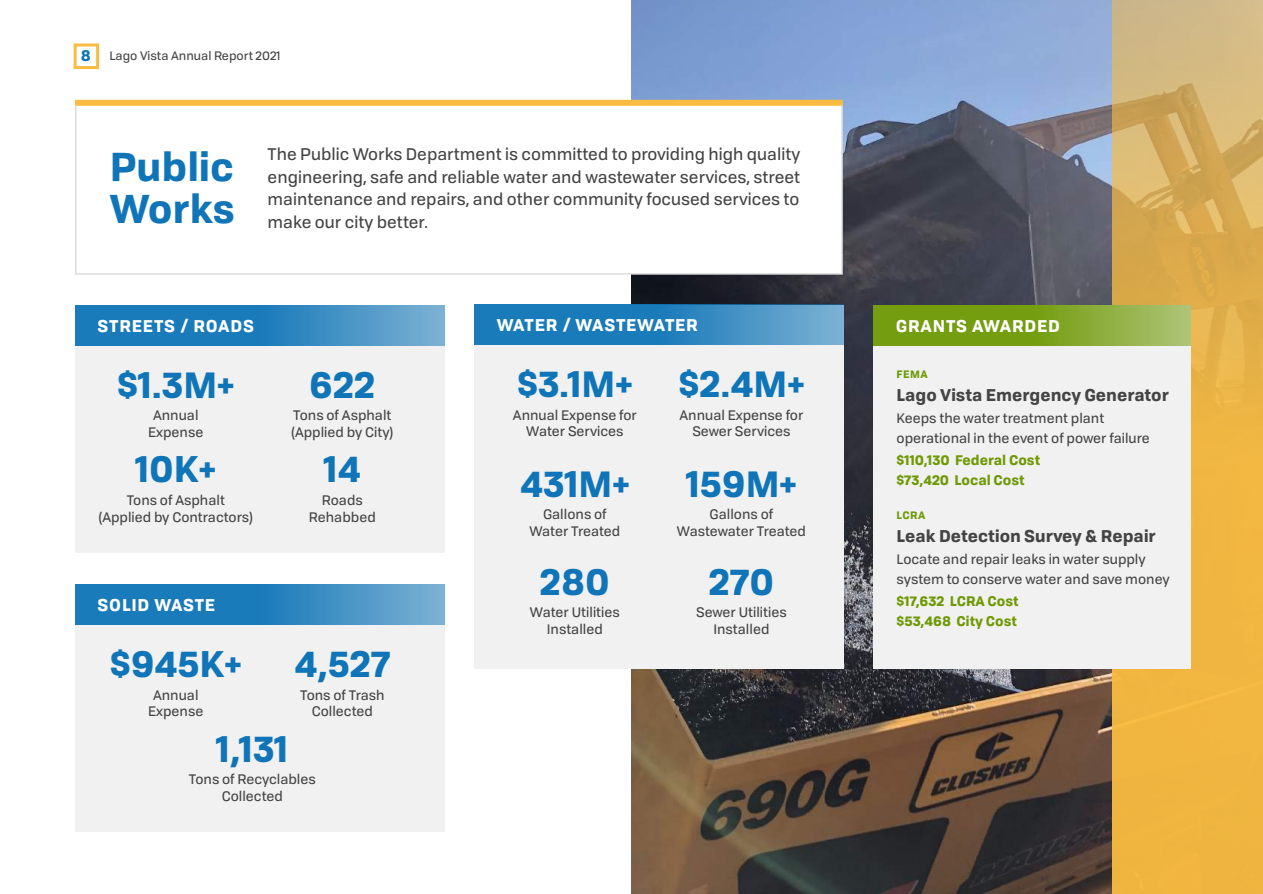
<style>
.page{position:relative;width:1263px;height:894px;background:#fff}
.page>*{position:absolute;margin:0;border:0;box-sizing:border-box;transform-origin:0 0}
.t1{font:700 39px/42px "Tofino";color:#0f75b8}
.t2{font:700 36px "Tofino";color:#0f75b8}
.t3{font:16.5px/22.5px "Tofino";color:#444;text-align:justify}
.t4{font:700 16.5px "Tofino";color:#444}
.t5{font:700 16.5px "Tofino";letter-spacing:.05em;color:#fff}
.t6{font:13.5px/16.5px "Tofino";color:#444;text-align:center}
.t7{font:700 13.5px/19.5px "Tofino";color:#6e9904}
.t8{font:12px "Tofino";color:#444}
.t9{font:700 10.5px "Tofino";letter-spacing:.05em;color:#6e9904}
.s1{font-weight:700;font-size:15px;color:#0f75b8}
</style>
<div class="page">
<div style="left:74px;top:43px;width:25px;height:26px;border:3px solid #f9bc40"></div>
<img style="left:631px;top:0;width:481px;height:893px">
<svg style="left:1112px;top:0;width:151px;height:893px;background:#e3b352"></svg>
<svg style="left:75px;top:106px;width:768px;height:168px"></svg>
<div style="left:75px;top:100px;width:768px;height:6px;background:#f9bc40"></div>
<div style="left:75px;top:305px;width:369px;height:247px;background:#f1f1f1"></div>
<svg style="left:75px;top:305px;width:369px;height:40px;background:#3288c0"></svg>
<div style="left:873px;top:305px;width:317px;height:364px;background:#f1f1f1"></div>
<svg style="left:873px;top:305px;width:317px;height:40px;background:#82a629"></svg>
<div style="left:75px;top:584px;width:369px;height:247px;background:#f1f1f1"></div>
<svg style="left:75px;top:584px;width:369px;height:40px;background:#3288c0"></svg>
<div style="left:474px;top:304px;width:369px;height:364px;background:#f1f1f1"></div>
<svg style="left:474px;top:304px;width:369px;height:40px;background:#3187bf"></svg>
<p class="t8" style="left:81px;top:46px;width:201px"><span class="s1">8</span> Lago Vista Annual Report 2021</p>
<h1 class="t1" style="left:110px;top:142px;width:126px">Public<br>Works</h1>
<p class="t3" style="left:268px;top:142px;width:534px">The Public Works Department is committed to providing high quality engineering, safe and reliable water and wastewater services, street maintenance and repairs, and other community focused services to make our city better.</p>
<p class="t5" style="left:497px;top:311px;width:203px">WATER / WASTEWATER</p>
<p class="t5" style="left:98px;top:312px;width:158px">STREETS / ROADS</p>
<p class="t5" style="left:895px;top:312px;width:166px">GRANTS AWARDED</p>
<h2 class="t2" style="left:117px;top:355px;width:119px">$1.3M+</h2>
<p class="t6" style="left:148px;top:406px;width:57px">Annual<br>Expense</p>
<h2 class="t2" style="left:135px;top:439px;width:82px">10K+</h2>
<p class="t6" style="left:98px;top:490px;width:156px">Tons of Asphalt<br>(Applied by Contractors)</p>
<p class="t5" style="left:98px;top:591px;width:119px">SOLID WASTE</p>
<h2 class="t2" style="left:110px;top:634px;width:133px">$945K+</h2>
<p class="t6" style="left:148px;top:685px;width:57px">Annual<br>Expense</p>
<h2 class="t2" style="left:309px;top:355px;width:68px">622</h2>
<p class="t6" style="left:291px;top:406px;width:104px;text-align:left">Tons of Asphalt (Applied by City)</p>
<h2 class="t2" style="left:324px;top:439px;width:38px">14</h2>
<p class="t6" style="left:309px;top:490px;width:68px">Roads<br>Rehabbed</p>
<h2 class="t2" style="left:294px;top:634px;width:97px">4,527</h2>
<p class="t6" style="left:300px;top:685px;width:86px">Tons of Trash<br>Collected</p>
<h2 class="t2" style="left:216px;top:718px;width:74px">1,131</h2>
<p class="t6" style="left:189px;top:769px;width:128px">Tons of Recyclables<br>Collected</p>
<h2 class="t2" style="left:517px;top:354px;width:117px">$3.1M+</h2>
<p class="t6" style="left:513px;top:405px;width:125px">Annual Expense for<br>Water Services</p>
<h2 class="t2" style="left:520px;top:453px;width:111px">431M+</h2>
<p class="t6" style="left:529px;top:505px;width:92px">Gallons of<br>Water Treated</p>
<h2 class="t2" style="left:540px;top:551px;width:71px">280</h2>
<p class="t6" style="left:530px;top:603px;width:91px">Water Utilities<br>Installed</p>
<h2 class="t2" style="left:678px;top:354px;width:128px">$2.4M+</h2>
<p class="t6" style="left:679px;top:405px;width:125px">Annual Expense for<br>Sewer Services</p>
<h2 class="t2" style="left:686px;top:453px;width:112px">159M+</h2>
<p class="t6" style="left:677px;top:505px;width:131px">Gallons of<br>Wastewater Treated</p>
<h2 class="t2" style="left:709px;top:551px;width:67px">270</h2>
<p class="t6" style="left:696px;top:603px;width:92px">Sewer Utilities<br>Installed</p>
<p class="t9" style="left:896px;top:365px;width:33px">FEMA</p>
<p class="t4" style="left:896px;top:381px;width:274px">Lago Vista Emergency Generator</p>
<p class="t6" style="left:896px;top:407px;width:255px;line-height:19.5px;text-align:left">Keeps the water treatment plant operational in the event of power failure</p>
<p class="t7" style="left:896px;top:449px;width:145px">$110,130 Federal Cost $73,420 Local Cost</p>
<p class="t9" style="left:896px;top:506px;width:30px">LCRA</p>
<p class="t4" style="left:896px;top:522px;width:261px">Leak Detection Survey &amp; Repair</p>
<p class="t6" style="left:896px;top:548px;width:274px;line-height:19.5px;text-align:left">Locate and repair leaks in water supply system to conserve water and save money</p>
<p class="t7" style="left:896px;top:590px;width:124px">$17,632 LCRA Cost $53,468 City Cost</p>
</div>
